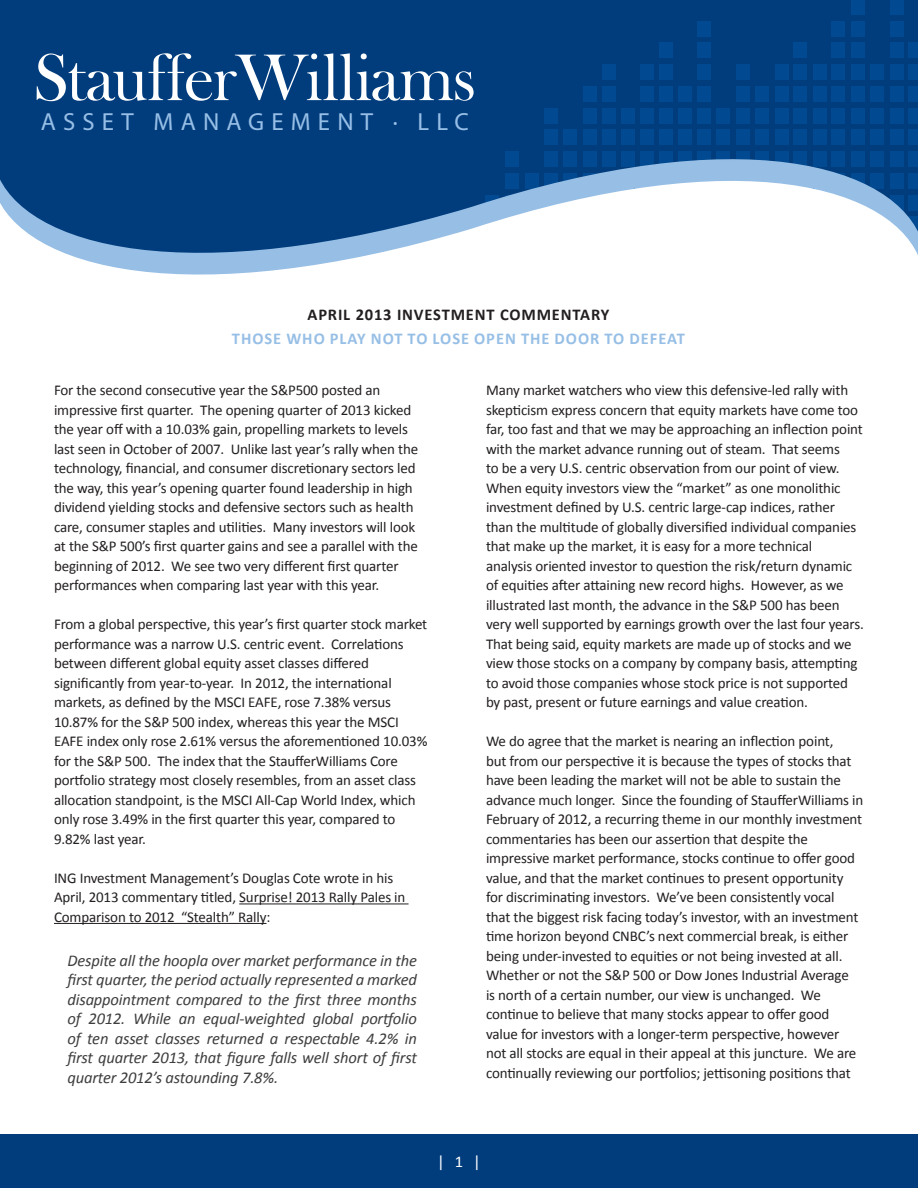
<style>
.page{position:relative;width:918px;height:1188px;background:#fff}
.page>*{position:absolute;margin:0;border:0;box-sizing:border-box;transform-origin:0 0}
.t1{font:68.1px "Bask Old Face";letter-spacing:-.01em;color:#fff}
.t2{font:24.75px "Myriad Pro";letter-spacing:.29em;color:#97bfe6}
.t3{font:italic 16.5px/19.5px "Calibri";letter-spacing:-.01em;color:#3e3e3f;text-align:justify}
.t4{font:700 16.5px "Calibri";letter-spacing:.06em;color:#97bfe6}
.t5{font:700 16.5px "Calibri";letter-spacing:.05em;color:#231f20}
.t6{font:16.5px "Calibri";color:#fff}
.t7{font:15px/19.5px "Calibri";letter-spacing:-.01em;color:#231f20}
</style>
<div class="page">
<div style="left:0;top:1134px;width:918px;height:54px;background:#013d7d"></div>
<hr style="left:239px;top:903px;width:170px;height:1px;background:#231f20">
<hr style="left:54px;top:923px;width:212px;height:1px;background:#231f20">
<div style="left:0;top:0;width:918px;height:121px;background:#013d7d"></div>
<div style="left:909px;top:43px;width:9px;height:15px;background:#014990"></div>
<div style="left:909px;top:65px;width:9px;height:15px;background:#014990"></div>
<div style="left:909px;top:86px;width:9px;height:15px;background:#014990"></div>
<div style="left:909px;top:108px;width:9px;height:15px;background:#014990"></div>
<div style="left:890px;top:21px;width:14px;height:15px;background:#014990"></div>
<div style="left:890px;top:43px;width:14px;height:15px;background:#014990"></div>
<div style="left:890px;top:65px;width:14px;height:15px;background:#014990"></div>
<div style="left:890px;top:86px;width:14px;height:15px;background:#014990"></div>
<div style="left:890px;top:108px;width:14px;height:15px;background:#014990"></div>
<div style="left:890px;top:0;width:14px;height:14px;background:#014990"></div>
<div style="left:870px;top:65px;width:14px;height:15px;background:#014990"></div>
<div style="left:870px;top:86px;width:14px;height:15px;background:#014990"></div>
<div style="left:870px;top:108px;width:14px;height:15px;background:#014990"></div>
<div style="left:851px;top:21px;width:14px;height:15px;background:#014990"></div>
<div style="left:851px;top:43px;width:14px;height:15px;background:#014990"></div>
<div style="left:851px;top:65px;width:14px;height:15px;background:#014990"></div>
<div style="left:851px;top:86px;width:14px;height:15px;background:#014990"></div>
<div style="left:851px;top:108px;width:14px;height:15px;background:#014990"></div>
<div style="left:851px;top:0;width:14px;height:14px;background:#014990"></div>
<div style="left:832px;top:21px;width:13px;height:15px;background:#014990"></div>
<div style="left:832px;top:43px;width:13px;height:15px;background:#014990"></div>
<div style="left:832px;top:65px;width:13px;height:15px;background:#014990"></div>
<div style="left:832px;top:86px;width:13px;height:15px;background:#014990"></div>
<div style="left:832px;top:108px;width:13px;height:15px;background:#014990"></div>
<div style="left:813px;top:65px;width:13px;height:15px;background:#014990"></div>
<div style="left:813px;top:86px;width:13px;height:15px;background:#014990"></div>
<div style="left:813px;top:108px;width:13px;height:15px;background:#014990"></div>
<div style="left:794px;top:43px;width:13px;height:15px;background:#014990"></div>
<div style="left:794px;top:65px;width:13px;height:15px;background:#014990"></div>
<div style="left:794px;top:86px;width:13px;height:15px;background:#014990"></div>
<div style="left:794px;top:108px;width:13px;height:15px;background:#014990"></div>
<div style="left:775px;top:65px;width:13px;height:15px;background:#014990"></div>
<div style="left:775px;top:86px;width:13px;height:15px;background:#014990"></div>
<div style="left:775px;top:108px;width:13px;height:15px;background:#014990"></div>
<div style="left:755px;top:108px;width:14px;height:15px;background:#014990"></div>
<div style="left:736px;top:65px;width:14px;height:15px;background:#014990"></div>
<div style="left:736px;top:86px;width:14px;height:15px;background:#014990"></div>
<div style="left:736px;top:108px;width:14px;height:15px;background:#014990"></div>
<div style="left:717px;top:108px;width:13px;height:15px;background:#014990"></div>
<div style="left:698px;top:21px;width:13px;height:15px;background:#014990"></div>
<div style="left:698px;top:43px;width:13px;height:15px;background:#014990"></div>
<div style="left:698px;top:65px;width:13px;height:15px;background:#014990"></div>
<div style="left:698px;top:86px;width:13px;height:15px;background:#014990"></div>
<div style="left:698px;top:108px;width:13px;height:15px;background:#014990"></div>
<div style="left:678px;top:86px;width:14px;height:15px;background:#014990"></div>
<div style="left:678px;top:108px;width:14px;height:15px;background:#014990"></div>
<div style="left:659px;top:43px;width:14px;height:15px;background:#014990"></div>
<div style="left:659px;top:65px;width:14px;height:15px;background:#014990"></div>
<div style="left:659px;top:86px;width:14px;height:15px;background:#014990"></div>
<div style="left:659px;top:108px;width:14px;height:15px;background:#014990"></div>
<div style="left:640px;top:65px;width:14px;height:15px;background:#014990"></div>
<div style="left:640px;top:86px;width:14px;height:15px;background:#014990"></div>
<div style="left:640px;top:108px;width:14px;height:15px;background:#014990"></div>
<div style="left:621px;top:108px;width:14px;height:15px;background:#014990"></div>
<div style="left:602px;top:65px;width:13px;height:15px;background:#014990"></div>
<div style="left:602px;top:86px;width:13px;height:15px;background:#014990"></div>
<div style="left:602px;top:108px;width:13px;height:15px;background:#014990"></div>
<div style="left:583px;top:86px;width:14px;height:15px;background:#014990"></div>
<div style="left:583px;top:108px;width:14px;height:15px;background:#014990"></div>
<div style="left:544px;top:108px;width:13px;height:15px;background:#014990"></div>
<div style="left:755px;top:86px;width:14px;height:15px;background:#014990"></div>
<svg style="left:0;top:121px;width:918px;height:154px"></svg>
<p class="t1" style="left:33px;top:40px;width:444px">StaufferWilliams</p>
<p class="t2" style="left:41px;top:107px;width:430px">ASSET MANAGEMENT ∙ LLC</p>
<p class="t5" style="left:308px;top:304px;width:303px">APRIL 2013 INVESTMENT COMMENTARY</p>
<p class="t4" style="left:232px;top:328px;width:455px">THOSE WHO PLAY NOT TO LOSE OPEN THE DOOR TO DEFEAT</p>
<p class="t7" style="left:54px;top:381px;width:366px">For the second consecutive year the S&amp;P500 posted an impressive first quarter. The opening quarter of 2013 kicked the year off with a 10.03% gain, propelling markets to levels last seen in October of 2007. Unlike last year’s rally when the technology, financial, and consumer discretionary sectors led the way, this year’s opening quarter found leadership in high dividend yielding stocks and defensive sectors such as health care, consumer staples and utilities. Many investors will look at the S&amp;P 500’s first quarter gains and see a parallel with the beginning of 2012. We see two very different first quarter performances when comparing last year with this year.</p>
<p class="t7" style="left:54px;top:615px;width:375px">From a global perspective, this year’s first quarter stock market performance was a narrow U.S. centric event. Correlations between different global equity asset classes differed significantly from year-to-year. In 2012, the international markets, as defined by the MSCI EAFE, rose 7.38% versus 10.87% for the S&amp;P 500 index, whereas this year the MSCI EAFE index only rose 2.61% versus the aforementioned 10.03% for the S&amp;P 500. The index that the StaufferWilliams Core portfolio strategy most closely resembles, from an asset class allocation standpoint, is the MSCI All-Cap World Index, which only rose 3.49% in the first quarter this year, compared to 9.82% last year.</p>
<p class="t7" style="left:54px;top:868px;width:353px">ING Investment Management’s Douglas Cote wrote in his<br>April, 2013 commentary titled, Surprise! 2013 Rally Pales in<br>Comparison to 2012 “Stealth” Rally:</p>
<p class="t3" style="left:68px;top:950px;width:351px">Despite all the hoopla over market performance in the first quarter, the period actually represented a marked disappointment compared to the first three months of 2012. While an equal-weighted global portfolio of ten asset classes returned a respectable 4.2% in first quarter 2013, that figure falls well short of first quarter 2012’s astounding 7.8%.</p>
<p class="t7" style="left:486px;top:381px;width:379px">Many market watchers who view this defensive-led rally with skepticism express concern that equity markets have come too far, too fast and that we may be approaching an inflection point with the market advance running out of steam. That seems<br>to be a very U.S. centric observation from our point of view.<br>When equity investors view the “market” as one monolithic investment defined by U.S. centric large-cap indices, rather than the multitude of globally diversified individual companies that make up the market, it is easy for a more technical<br>analysis oriented investor to question the risk/return dynamic of equities after attaining new record highs. However, as we illustrated last month, the advance in the S&amp;P 500 has been very well supported by earnings growth over the last four years.<br>That being said, equity markets are made up of stocks and we view those stocks on a company by company basis, attempting to avoid those companies whose stock price is not supported by past, present or future earnings and value creation.</p>
<p class="t7" style="left:486px;top:732px;width:379px">We do agree that the market is nearing an inflection point,<br>but from our perspective it is because the types of stocks that have been leading the market will not be able to sustain the advance much longer. Since the founding of StaufferWilliams in February of 2012, a recurring theme in our monthly investment commentaries has been our assertion that despite the impressive market performance, stocks continue to offer good value, and that the market continues to present opportunity for discriminating investors. We’ve been consistently vocal<br>that the biggest risk facing today’s investor, with an investment time horizon beyond CNBC’s next commercial break, is either being under-invested to equities or not being invested at all.<br>Whether or not the S&amp;P 500 or Dow Jones Industrial Average<br>is north of a certain number, our view is unchanged. We continue to believe that many stocks appear to offer good value for investors with a longer-term perspective, however not all stocks are equal in their appeal at this juncture. We are continually reviewing our portfolios; jettisoning positions that</p>
<p class="t6" style="left:437px;top:1151px;width:45px">| 1 |</p>
</div>
